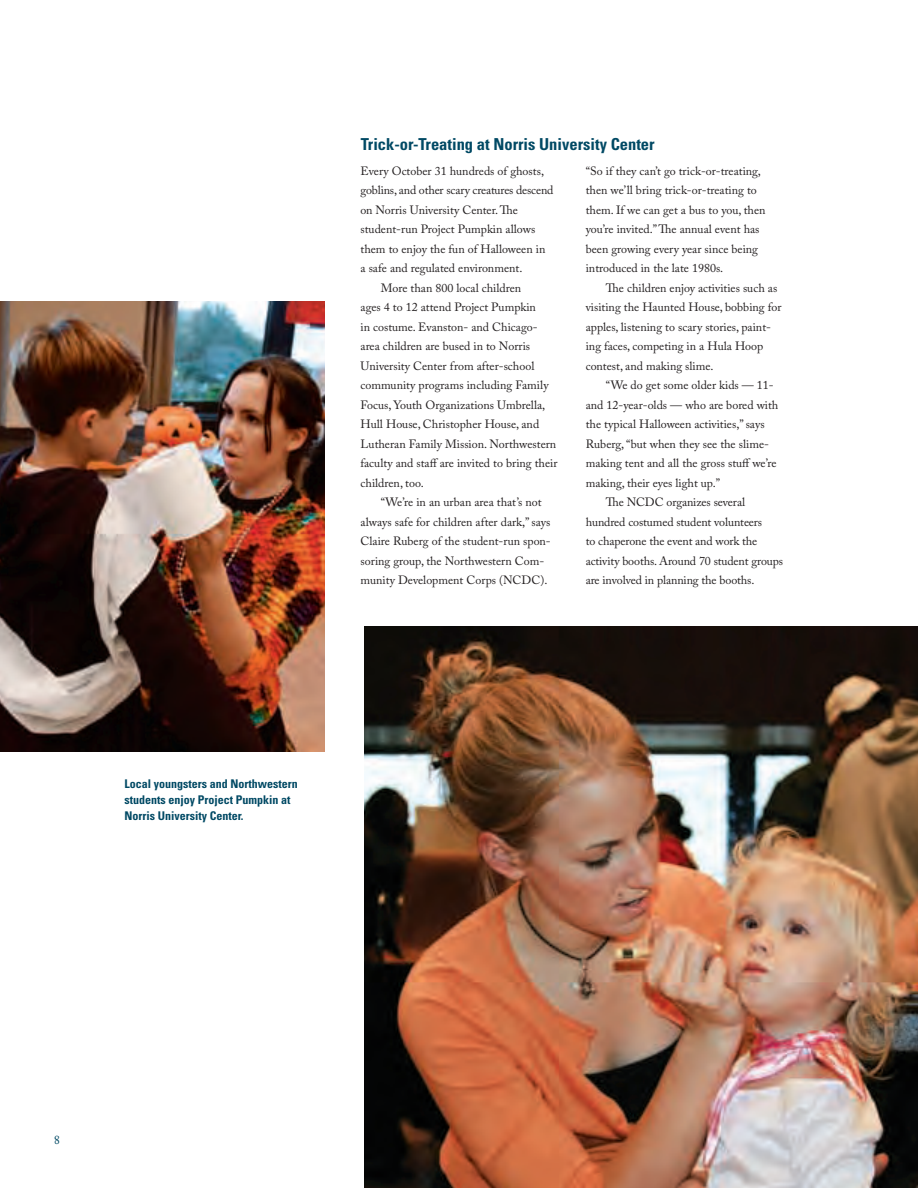
<style>
.page{position:relative;width:918px;height:1188px;background:#fff}
.page>*{position:absolute;margin:0;border:0;box-sizing:border-box;transform-origin:0 0}
.t1{font:700 condensed 16.5px "Univers";color:#004964}
.t2{font:13.5px "Adobe Caslon Regular SC";color:#004964}
.t3{font:12px/19.5px "Adobe Caslon Pro";color:#231f20}
.t4{font:700 condensed 12px/15.8px "Univers";color:#004964}
</style>
<div class="page">
<img style="left:0;top:301px;width:324px;height:451px">
<img style="left:364px;top:626px;width:554px;height:562px">
<h1 class="t1" style="left:361px;top:134px;width:295px">Trick-or-Treating at Norris University Center</h1>
<p class="t3" style="left:361px;top:161px;width:185px">Every October 31 hundreds of ghosts,</p>
<p class="t3" style="left:361px;top:180px;width:194px">goblins, and other scary creatures descend</p>
<p class="t3" style="left:361px;top:200px;width:159px">on Norris University Center. The</p>
<p class="t3" style="left:361px;top:219px;width:176px">student-run Project Pumpkin allows</p>
<p class="t3" style="left:361px;top:239px;width:186px">them to enjoy the fun of Halloween in</p>
<p class="t3" style="left:361px;top:258px;width:163px">a safe and regulated environment.</p>
<p class="t3" style="left:381px;top:278px;width:142px">More than 800 local children</p>
<p class="t3" style="left:361px;top:297px;width:177px">ages 4 to 12 attend Project Pumpkin</p>
<p class="t3" style="left:361px;top:317px;width:179px">in costume. Evanston- and Chicago-</p>
<p class="t3" style="left:361px;top:336px;width:171px">area children are bused in to Norris</p>
<p class="t3" style="left:361px;top:356px;width:175px">University Center from after-school</p>
<p class="t3" style="left:361px;top:375px;width:190px">community programs including Family</p>
<p class="t3" style="left:361px;top:395px;width:186px">Focus, Youth Organizations Umbrella,</p>
<p class="t3" style="left:361px;top:414px;width:180px">Hull House, Christopher House, and</p>
<p class="t3" style="left:361px;top:434px;width:197px">Lutheran Family Mission. Northwestern</p>
<p class="t3" style="left:361px;top:453px;width:198px">faculty and staff are invited to bring their</p>
<p class="t3" style="left:361px;top:473px;width:65px">children, too.</p>
<p class="t3" style="left:381px;top:492px;width:163px">“We’re in an urban area that’s not</p>
<p class="t3" style="left:361px;top:512px;width:191px">always safe for children after dark,” says</p>
<p class="t3" style="left:361px;top:531px;width:192px">Claire Ruberg of the student-run spon-</p>
<p class="t3" style="left:361px;top:551px;width:185px">soring group, the Northwestern Com-</p>
<p class="t3" style="left:361px;top:570px;width:188px">munity Development Corps (NCDC).</p>
<p class="t3" style="left:586px;top:161px;width:181px">“So if they can’t go trick-or-treating, then we’ll bring trick-or-treating to them. If we can get a bus to you, then you’re invited.” The annual event has been growing every year since being introduced in the late 1980s.</p>
<p class="t3" style="left:586px;top:278px;width:197px;text-indent:20px">The children enjoy activities such as visiting the Haunted House, bobbing for apples, listening to scary stories, paint&shy;ing faces, competing in a Hula Hoop contest, and making slime.</p>
<p class="t3" style="left:606px;top:375px;width:169px">“We do get some older kids — 11-</p>
<p class="t3" style="left:586px;top:395px;width:194px">and 12-year-olds — who are bored with</p>
<p class="t3" style="left:586px;top:414px;width:180px">the typical Halloween activities,” says</p>
<p class="t3" style="left:586px;top:434px;width:185px">Ruberg, “but when they see the slime-</p>
<p class="t3" style="left:586px;top:453px;width:192px">making tent and all the gross stuff we’re</p>
<p class="t3" style="left:586px;top:473px;width:136px">making, their eyes light up.”</p>
<p class="t3" style="left:606px;top:492px;width:141px">The NCDC organizes several</p>
<p class="t3" style="left:586px;top:512px;width:178px">hundred costumed student volunteers</p>
<p class="t3" style="left:586px;top:531px;width:173px">to chaperone the event and work the</p>
<p class="t3" style="left:586px;top:551px;width:199px">activity booths. Around 70 student groups</p>
<p class="t3" style="left:586px;top:570px;width:170px">are involved in planning the booths.</p>
<p class="t4" style="left:124px;top:776px;width:175px">Local youngsters and Northwestern students enjoy Project Pumpkin at<br>Norris University Center.</p>
<p class="t2" style="left:54px;top:1131px;width:7px">8</p>
</div>
